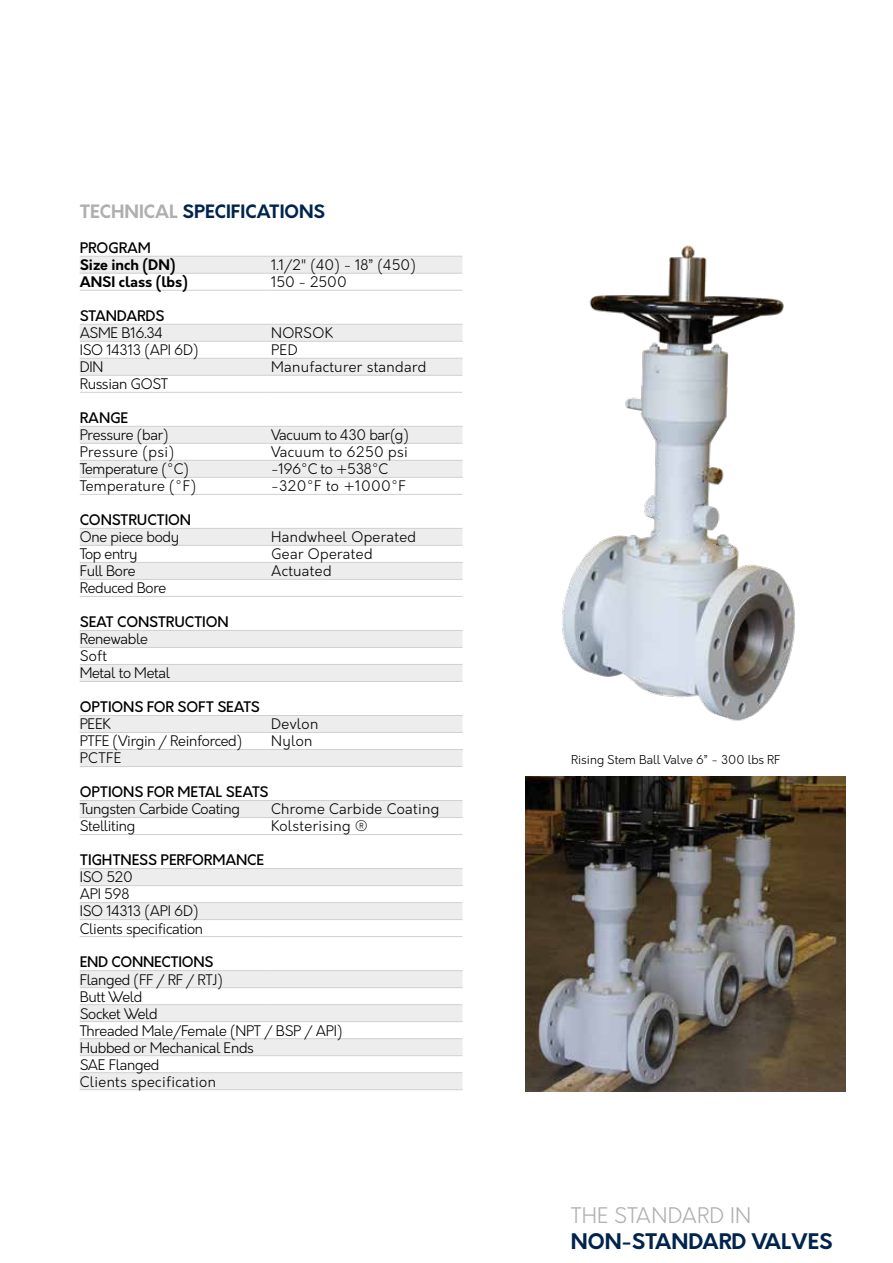
<style>
.page{position:relative;width:893px;height:1263px;background:#fff}
.page>*{position:absolute;margin:0;border:0;box-sizing:border-box;transform-origin:0 0}
.t1{font:700 21px "Orkney";color:#00244e}
.t2{font:300 21px "Orkney";letter-spacing:.01em;color:#b0afae}
.t3{font:700 18px "Orkney";color:#00244e}
.t4{font:300 14.25px/17px "Orkney";letter-spacing:-.02em;color:#000}
.t5{font:300 14.25px "Orkney";letter-spacing:.025em;color:#000}
.t6{font:500 14.25px "Orkney";letter-spacing:-.01em;color:#000}
.t7{font:700 14.25px "Orkney";color:#000}
.t8{font:300 14.25px "Orkney";letter-spacing:.02em;color:#000}
.t9{font:300 12px "Orkney";color:#000}
.s1{color:#b0afae}
</style>
<div class="page">
<svg style="left:80px;top:257px;width:382px;height:832px"></svg>
<hr style="left:80px;top:256px;width:191px;height:1px;background:#d0d0d0">
<hr style="left:271px;top:256px;width:191px;height:1px;background:#d0d0d0">
<hr style="left:80px;top:273px;width:191px;height:1px;background:#d0d0d0">
<hr style="left:271px;top:273px;width:191px;height:1px;background:#d0d0d0">
<hr style="left:80px;top:290px;width:191px;height:1px;background:#d0d0d0">
<hr style="left:271px;top:290px;width:191px;height:1px;background:#d0d0d0">
<hr style="left:80px;top:324px;width:191px;height:1px;background:#d0d0d0">
<hr style="left:271px;top:324px;width:191px;height:1px;background:#d0d0d0">
<hr style="left:80px;top:341px;width:191px;height:1px;background:#d0d0d0">
<hr style="left:271px;top:341px;width:191px;height:1px;background:#d0d0d0">
<hr style="left:80px;top:358px;width:191px;height:1px;background:#d0d0d0">
<hr style="left:271px;top:358px;width:191px;height:1px;background:#d0d0d0">
<hr style="left:80px;top:375px;width:191px;height:1px;background:#d0d0d0">
<hr style="left:271px;top:375px;width:191px;height:1px;background:#d0d0d0">
<hr style="left:80px;top:426px;width:191px;height:1px;background:#d0d0d0">
<hr style="left:271px;top:426px;width:191px;height:1px;background:#d0d0d0">
<hr style="left:80px;top:443px;width:191px;height:1px;background:#d0d0d0">
<hr style="left:271px;top:443px;width:191px;height:1px;background:#d0d0d0">
<hr style="left:80px;top:460px;width:191px;height:1px;background:#d0d0d0">
<hr style="left:271px;top:460px;width:191px;height:1px;background:#d0d0d0">
<hr style="left:80px;top:477px;width:191px;height:1px;background:#d0d0d0">
<hr style="left:271px;top:477px;width:191px;height:1px;background:#d0d0d0">
<hr style="left:80px;top:494px;width:191px;height:1px;background:#d0d0d0">
<hr style="left:271px;top:494px;width:191px;height:1px;background:#d0d0d0">
<hr style="left:80px;top:528px;width:191px;height:1px;background:#d0d0d0">
<hr style="left:271px;top:528px;width:191px;height:1px;background:#d0d0d0">
<hr style="left:80px;top:545px;width:191px;height:1px;background:#d0d0d0">
<hr style="left:271px;top:545px;width:191px;height:1px;background:#d0d0d0">
<hr style="left:80px;top:562px;width:191px;height:1px;background:#d0d0d0">
<hr style="left:271px;top:562px;width:191px;height:1px;background:#d0d0d0">
<hr style="left:80px;top:579px;width:191px;height:1px;background:#d0d0d0">
<hr style="left:271px;top:579px;width:191px;height:1px;background:#d0d0d0">
<hr style="left:80px;top:596px;width:191px;height:1px;background:#d0d0d0">
<hr style="left:271px;top:596px;width:191px;height:1px;background:#d0d0d0">
<hr style="left:80px;top:630px;width:191px;height:1px;background:#d0d0d0">
<hr style="left:271px;top:630px;width:191px;height:1px;background:#d0d0d0">
<hr style="left:80px;top:647px;width:191px;height:1px;background:#d0d0d0">
<hr style="left:271px;top:647px;width:191px;height:1px;background:#d0d0d0">
<hr style="left:80px;top:664px;width:191px;height:1px;background:#d0d0d0">
<hr style="left:271px;top:664px;width:191px;height:1px;background:#d0d0d0">
<hr style="left:80px;top:715px;width:191px;height:1px;background:#d0d0d0">
<hr style="left:271px;top:715px;width:191px;height:1px;background:#d0d0d0">
<hr style="left:80px;top:732px;width:191px;height:1px;background:#d0d0d0">
<hr style="left:271px;top:732px;width:191px;height:1px;background:#d0d0d0">
<hr style="left:80px;top:749px;width:191px;height:1px;background:#d0d0d0">
<hr style="left:271px;top:749px;width:191px;height:1px;background:#d0d0d0">
<hr style="left:80px;top:766px;width:191px;height:1px;background:#d0d0d0">
<hr style="left:271px;top:766px;width:191px;height:1px;background:#d0d0d0">
<hr style="left:80px;top:800px;width:191px;height:1px;background:#d0d0d0">
<hr style="left:271px;top:800px;width:191px;height:1px;background:#d0d0d0">
<hr style="left:80px;top:817px;width:191px;height:1px;background:#d0d0d0">
<hr style="left:271px;top:817px;width:191px;height:1px;background:#d0d0d0">
<hr style="left:80px;top:868px;width:191px;height:1px;background:#d0d0d0">
<hr style="left:271px;top:868px;width:191px;height:1px;background:#d0d0d0">
<hr style="left:80px;top:885px;width:191px;height:1px;background:#d0d0d0">
<hr style="left:271px;top:885px;width:191px;height:1px;background:#d0d0d0">
<hr style="left:80px;top:902px;width:191px;height:1px;background:#d0d0d0">
<hr style="left:271px;top:902px;width:191px;height:1px;background:#d0d0d0">
<hr style="left:80px;top:919px;width:191px;height:1px;background:#d0d0d0">
<hr style="left:271px;top:919px;width:191px;height:1px;background:#d0d0d0">
<hr style="left:80px;top:936px;width:191px;height:1px;background:#d0d0d0">
<hr style="left:271px;top:936px;width:191px;height:1px;background:#d0d0d0">
<hr style="left:80px;top:970px;width:191px;height:1px;background:#d0d0d0">
<hr style="left:271px;top:970px;width:191px;height:1px;background:#d0d0d0">
<hr style="left:80px;top:987px;width:191px;height:1px;background:#d0d0d0">
<hr style="left:271px;top:987px;width:191px;height:1px;background:#d0d0d0">
<hr style="left:80px;top:1004px;width:191px;height:1px;background:#d0d0d0">
<hr style="left:271px;top:1004px;width:191px;height:1px;background:#d0d0d0">
<hr style="left:80px;top:1021px;width:191px;height:1px;background:#d0d0d0">
<hr style="left:271px;top:1021px;width:191px;height:1px;background:#d0d0d0">
<hr style="left:80px;top:1038px;width:191px;height:1px;background:#d0d0d0">
<hr style="left:271px;top:1038px;width:191px;height:1px;background:#d0d0d0">
<hr style="left:80px;top:1055px;width:191px;height:1px;background:#d0d0d0">
<hr style="left:271px;top:1055px;width:191px;height:1px;background:#d0d0d0">
<hr style="left:80px;top:1072px;width:191px;height:1px;background:#d0d0d0">
<hr style="left:271px;top:1072px;width:191px;height:1px;background:#d0d0d0">
<hr style="left:80px;top:1089px;width:191px;height:1px;background:#d0d0d0">
<hr style="left:271px;top:1089px;width:191px;height:1px;background:#d0d0d0">
<hr style="left:80px;top:392px;width:191px;height:1px;background:#d0d0d0">
<hr style="left:271px;top:392px;width:191px;height:1px;background:#d0d0d0">
<hr style="left:80px;top:681px;width:191px;height:1px;background:#d0d0d0">
<hr style="left:271px;top:681px;width:191px;height:1px;background:#d0d0d0">
<hr style="left:80px;top:834px;width:191px;height:1px;background:#d0d0d0">
<hr style="left:271px;top:834px;width:191px;height:1px;background:#d0d0d0">
<img style="left:562px;top:245px;width:233px;height:476px">
<img style="left:525px;top:777px;width:320px;height:314px">
<p class="t3" style="left:80px;top:199px;width:247px"><span class="s1">TECHNICAL</span> SPECIFICATIONS</p>
<p class="t6" style="left:80px;top:238px;width:73px">PROGRAM</p>
<p class="t7" style="left:80px;top:255px;width:97px">Size inch (DN)</p>
<p class="t4" style="left:271px;top:257px;width:146px">1.1/2" (40) - 18” (450)</p>
<p class="t7" style="left:80px;top:272px;width:110px">ANSI class (lbs)</p>
<p class="t4" style="left:271px;top:274px;width:77px">150 - 2500</p>
<p class="t6" style="left:80px;top:306px;width:86px">STANDARDS</p>
<p class="t4" style="left:80px;top:325px;width:85px">ASME B16.34</p>
<p class="t4" style="left:271px;top:325px;width:64px">NORSOK</p>
<p class="t4" style="left:80px;top:342px;width:120px">ISO 14313 (API 6D)</p>
<p class="t4" style="left:271px;top:342px;width:28px">PED</p>
<p class="t4" style="left:80px;top:359px;width:25px">DIN</p>
<p class="t5" style="left:271px;top:358px;width:157px">Manufacturer standard</p>
<p class="t4" style="left:80px;top:376px;width:90px">Russian GOST</p>
<p class="t6" style="left:80px;top:408px;width:50px">RANGE</p>
<p class="t4" style="left:80px;top:427px;width:90px">Pressure (bar)</p>
<p class="t4" style="left:271px;top:427px;width:139px">Vacuum to 430 bar(g)</p>
<p class="t8" style="left:80px;top:443px;width:96px">Pressure (psi)</p>
<p class="t5" style="left:271px;top:443px;width:138px">Vacuum to 6250 psi</p>
<p class="t4" style="left:80px;top:461px;width:111px">Temperature (°C)</p>
<p class="t4" style="left:271px;top:461px;width:119px">-196°C to +538°C</p>
<p class="t5" style="left:80px;top:477px;width:118px">Temperature (°F)</p>
<p class="t5" style="left:271px;top:477px;width:136px">-320°F to +1000°F</p>
<p class="t6" style="left:80px;top:511px;width:113px">CONSTRUCTION</p>
<p class="t4" style="left:80px;top:529px;width:101px">One piece body</p>
<p class="t5" style="left:271px;top:528px;width:146px">Handwheel Operated</p>
<p class="t4" style="left:80px;top:546px;width:59px">Top entry</p>
<p class="t5" style="left:271px;top:545px;width:103px">Gear Operated</p>
<p class="t4" style="left:80px;top:563px;width:57px">Full Bore</p>
<p class="t5" style="left:271px;top:562px;width:62px">Actuated</p>
<p class="t4" style="left:80px;top:580px;width:88px">Reduced Bore</p>
<p class="t6" style="left:80px;top:613px;width:150px">SEAT CONSTRUCTION</p>
<p class="t4" style="left:80px;top:631px;width:92px">Renewable<br>Soft<br>Metal to Metal</p>
<p class="t6" style="left:80px;top:698px;width:182px">OPTIONS FOR SOFT SEATS</p>
<p class="t4" style="left:80px;top:716px;width:33px">PEEK</p>
<p class="t4" style="left:271px;top:716px;width:49px">Devlon</p>
<p class="t4" style="left:80px;top:733px;width:164px">PTFE (Virgin / Reinforced)</p>
<p class="t4" style="left:271px;top:733px;width:43px">Nylon</p>
<p class="t4" style="left:80px;top:750px;width:43px">PCTFE</p>
<p class="t6" style="left:80px;top:783px;width:190px">OPTIONS FOR METAL SEATS</p>
<p class="t4" style="left:80px;top:801px;width:162px">Tungsten Carbide Coating</p>
<p class="t5" style="left:271px;top:800px;width:170px">Chrome Carbide Coating</p>
<p class="t4" style="left:80px;top:818px;width:57px">Stelliting</p>
<p class="t5" style="left:271px;top:817px;width:98px">Kolsterising ®</p>
<p class="t6" style="left:80px;top:851px;width:186px">TIGHTNESS PERFORMANCE</p>
<p class="t4" style="left:80px;top:869px;width:125px">ISO 520<br>API 598<br>ISO 14313 (API 6D)<br>Clients specification</p>
<p class="t6" style="left:80px;top:953px;width:135px">END CONNECTIONS</p>
<p class="t4" style="left:80px;top:971px;width:264px">Flanged (FF / RF / RTJ)<br>Butt Weld<br>Socket Weld<br>Threaded Male/Female (NPT / BSP / API)<br>Hubbed or Mechanical Ends<br>SAE Flanged<br>Clients specification</p>
<p class="t9" style="left:571px;top:752px;width:211px">Rising Stem Ball Valve 6” - 300 lbs RF</p>
<h1 class="t2" style="left:571px;top:1202px;width:182px">THE STANDARD IN</h1>
<h1 class="t1" style="left:571px;top:1227px;width:263px">NON-STANDARD VALVES</h1>
</div>
